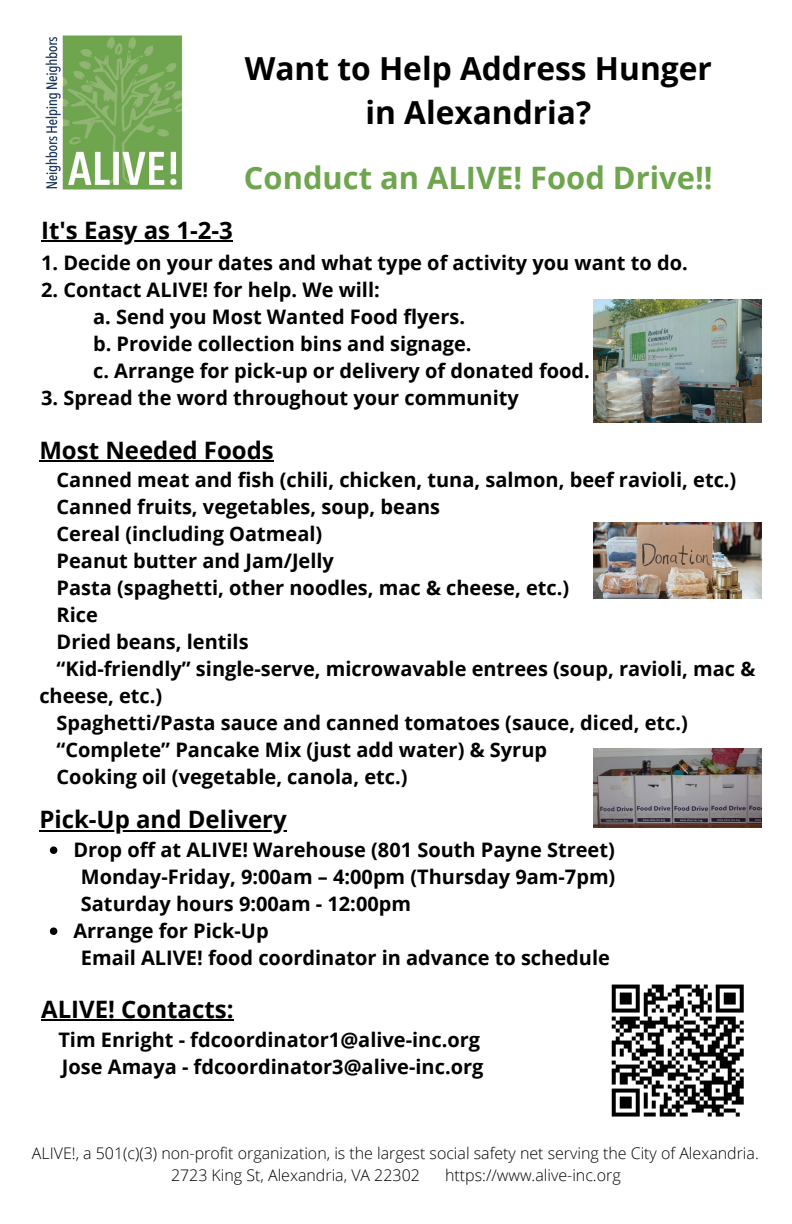
<style>
.page{position:relative;width:792px;height:1224px;background:#fff}
.page>*{position:absolute;margin:0;border:0;box-sizing:border-box;transform-origin:0 0}
.t1{font:700 31.8px "Open Sans";color:#000}
.t2{font:700 30.8px "Open Sans";color:#6ea54e}
.t3{font:700 24px "Open Sans";color:#000}
.t4{font:700 20px/27px "Open Sans";color:#000}
.t5{font:300 16px "Open Sans";color:#000}
</style>
<div class="page">
<img style="left:45px;top:35px;width:138px;height:155px">
<hr style="left:39px;top:460px;width:235px;height:2px;background:#000">
<img style="left:594px;top:522px;width:168px;height:77px">
<svg style="left:612px;top:985px;width:132px;height:132px"></svg>
<img style="left:594px;top:300px;width:168px;height:123px">
<img style="left:594px;top:748px;width:168px;height:80px">
<hr style="left:41px;top:240px;width:192px;height:2px;background:#000">
<svg style="left:50px;top:846px;width:7px;height:8px"></svg>
<svg style="left:50px;top:927px;width:7px;height:8px"></svg>
<hr style="left:39px;top:830px;width:248px;height:1px;background:#000">
<hr style="left:41px;top:1020px;width:193px;height:1px;background:#000">
<p class="t1" style="left:245px;top:46px;width:469px">Want to Help Address Hunger</p>
<p class="t1" style="left:365px;top:90px;width:227px">in Alexandria?</p>
<p class="t3" style="left:41px;top:213px;width:193px">It's Easy as 1-2-3</p>
<p class="t2" style="left:244px;top:156px;width:470px">Conduct an ALIVE! Food Drive!!</p>
<p class="t4" style="left:41px;top:249px;width:648px">1. Decide on your dates and what type of activity you want to do.</p>
<p class="t4" style="left:41px;top:276px;width:340px">2. Contact ALIVE! for help. We will:</p>
<p class="t4" style="left:93px;top:303px;width:374px">a. Send you Most Wanted Food flyers.</p>
<p class="t4" style="left:93px;top:330px;width:380px">b. Provide collection bins and signage.</p>
<p class="t4" style="left:93px;top:357px;width:498px">c. Arrange for pick-up or delivery of donated food.</p>
<p class="t4" style="left:41px;top:384px;width:479px">3. Spread the word throughout your community</p>
<p class="t3" style="left:39px;top:433px;width:236px">Most Needed Foods</p>
<p class="t4" style="left:57px;top:466px;width:681px">Canned meat and fish (chili, chicken, tuna, salmon, beef ravioli, etc.)</p>
<p class="t4" style="left:57px;top:493px;width:385px">Canned fruits, vegetables, soup, beans</p>
<p class="t4" style="left:57px;top:520px;width:267px">Cereal (including Oatmeal)</p>
<p class="t4" style="left:57px;top:547px;width:279px">Peanut butter and Jam/Jelly</p>
<p class="t4" style="left:57px;top:574px;width:514px">Pasta (spaghetti, other noodles, mac &amp; cheese, etc.)</p>
<p class="t4" style="left:57px;top:601px;width:43px">Rice</p>
<p class="t4" style="left:57px;top:628px;width:194px">Dried beans, lentils</p>
<p class="t4" style="left:39px;top:655px;width:718px;text-indent:17px">“Kid-friendly” single-serve, microwavable entrees (soup, ravioli, mac &amp; cheese, etc.)</p>
<p class="t4" style="left:57px;top:709px;width:633px">Spaghetti/Pasta sauce and canned tomatoes (sauce, diced, etc.)</p>
<p class="t4" style="left:57px;top:736px;width:492px">“Complete” Pancake Mix (just add water) &amp; Syrup</p>
<p class="t4" style="left:57px;top:763px;width:353px">Cooking oil (vegetable, canola, etc.)</p>
<p class="t3" style="left:39px;top:803px;width:249px">Pick-Up and Delivery</p>
<p class="t4" style="left:81px;top:863px;width:536px">Monday-Friday, 9:00am – 4:00pm (Thursday 9am-7pm)</p>
<p class="t4" style="left:81px;top:890px;width:332px">Saturday hours 9:00am - 12:00pm</p>
<p class="t4" style="left:81px;top:944px;width:530px">Email ALIVE! food coordinator in advance to schedule</p>
<p class="t3" style="left:41px;top:992px;width:194px">ALIVE! Contacts:</p>
<p class="t4" style="left:58px;top:1025px;width:423px">Tim Enright - fdcoordinator1@alive-inc.org</p>
<p class="t4" style="left:62px;top:1052px;width:423px">Jose Amaya - fdcoordinator3@alive-inc.org</p>
<p class="t4" style="left:73px;top:836px;width:543px">Drop off at ALIVE! Warehouse (801 South Payne Street)</p>
<p class="t4" style="left:73px;top:917px;width:197px">Arrange for Pick-Up</p>
<p class="t5" style="left:32px;top:1142px;width:728px">ALIVE!, a 501(c)(3) non-profit organization, is the largest social safety net serving the City of Alexandria.</p>
<p class="t5" style="left:171px;top:1163px;width:250px">2723 King St, Alexandria, VA 22302</p>
<p class="t5" style="left:445px;top:1163px;width:177px">https://www.alive-inc.org</p>
</div>
